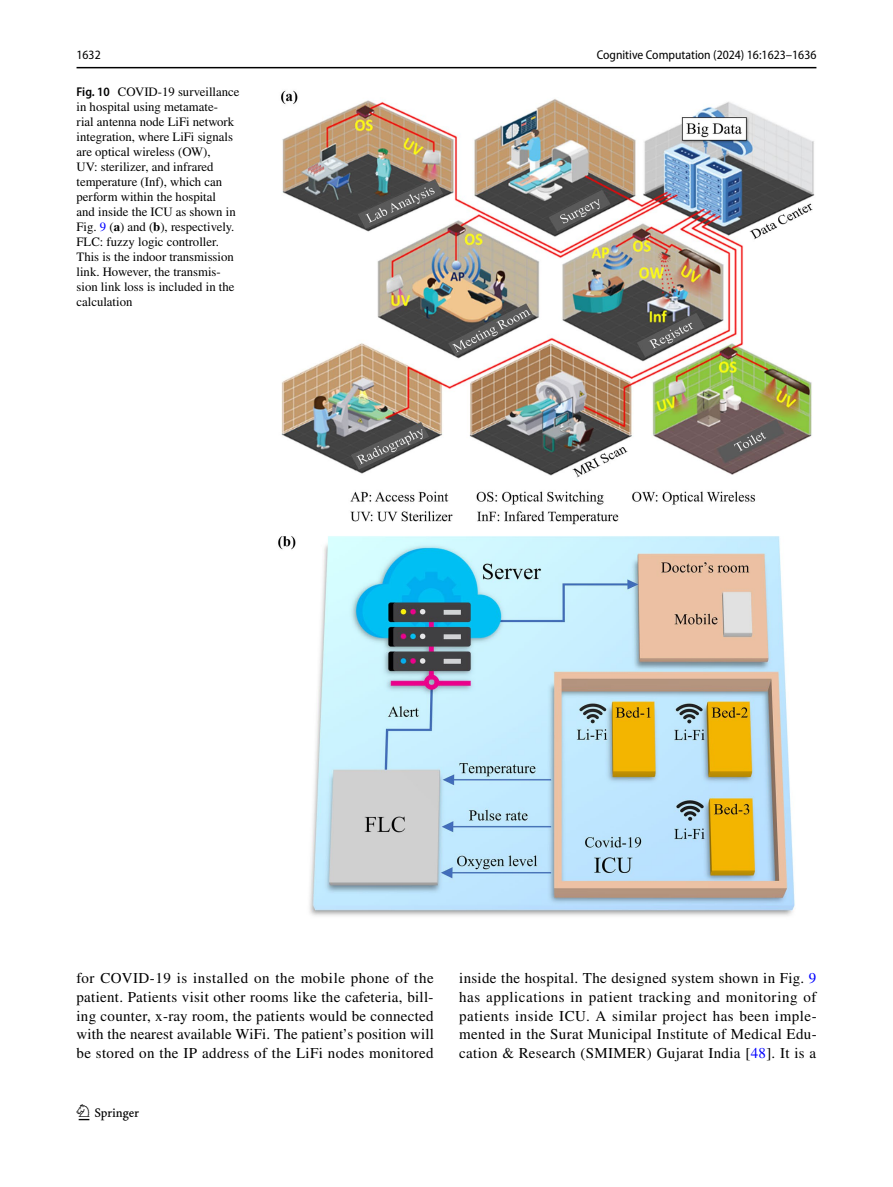
<style>
.page{position:relative;width:893px;height:1187px;background:#fff}
.page>*{position:absolute;margin:0;border:0;box-sizing:border-box;transform-origin:0 0}
.t1{font:22.5px "Springnew Regular 2";color:#000}
.t2{font:15px/18.8px "STIX";letter-spacing:.02em;color:#000;text-align:justify}
.t3{font:12.75px/15px "STIX";color:#000}
.t4{font:semi-condensed 12.75px "Myriad Pro";color:#000}
.s1{font-family:"Myriad Pro";font-weight:600;font-stretch:semi-condensed}
.s2{color:#00f}
.s3{font-weight:700}
</style>
<div class="page">
<hr style="left:77px;top:67px;width:739px;height:1px;background:#000">
<img style="left:278px;top:90px;width:537px;height:826px">
<p class="t4" style="left:77px;top:48px;width:26px">1632</p>
<p class="t4" style="left:597px;top:48px;width:221px">Cognitive Computation (2024) 16:1623–1636</p>
<p class="t3" style="left:77px;top:85px;width:165px"><span class="s1">Fig. 10</span> COVID-19 surveillance in hospital using metamate-<br>rial antenna node LiFi network integration, where LiFi signals are optical wireless (OW),<br>UV: sterilizer, and infrared temperature (Inf), which can perform within the hospital<br>and inside the ICU as shown in<br>Fig. <span class="s2">9</span> (<span class="s3">a</span>) and (<span class="s3">b</span>), respectively.<br>FLC: fuzzy logic controller.<br>This is the indoor transmission link. However, the transmis&shy;sion link loss is included in the calculation</p>
<p class="t2" style="left:77px;top:969px;width:359px">for COVID-19 is installed on the mobile phone of the patient. Patients visit other rooms like the cafeteria, bill&shy;ing counter, x-ray room, the patients would be connected with the nearest available WiFi. The patient’s position will be stored on the IP address of the LiFi nodes monitored</p>
<p class="t2" style="left:459px;top:969px;width:359px">inside the hospital. The designed system shown in Fig. <span class="s2">9 </span>has applications in patient tracking and monitoring of patients inside ICU. A similar project has been imple&shy;mented in the Surat Municipal Institute of Medical Edu&shy;cation &amp; Research (SMIMER) Gujarat India [<span class="s2">48</span>]. It is a</p>
<h1 class="t1" style="left:79px;top:1104px;width:62px">1 3</h1>
</div>
